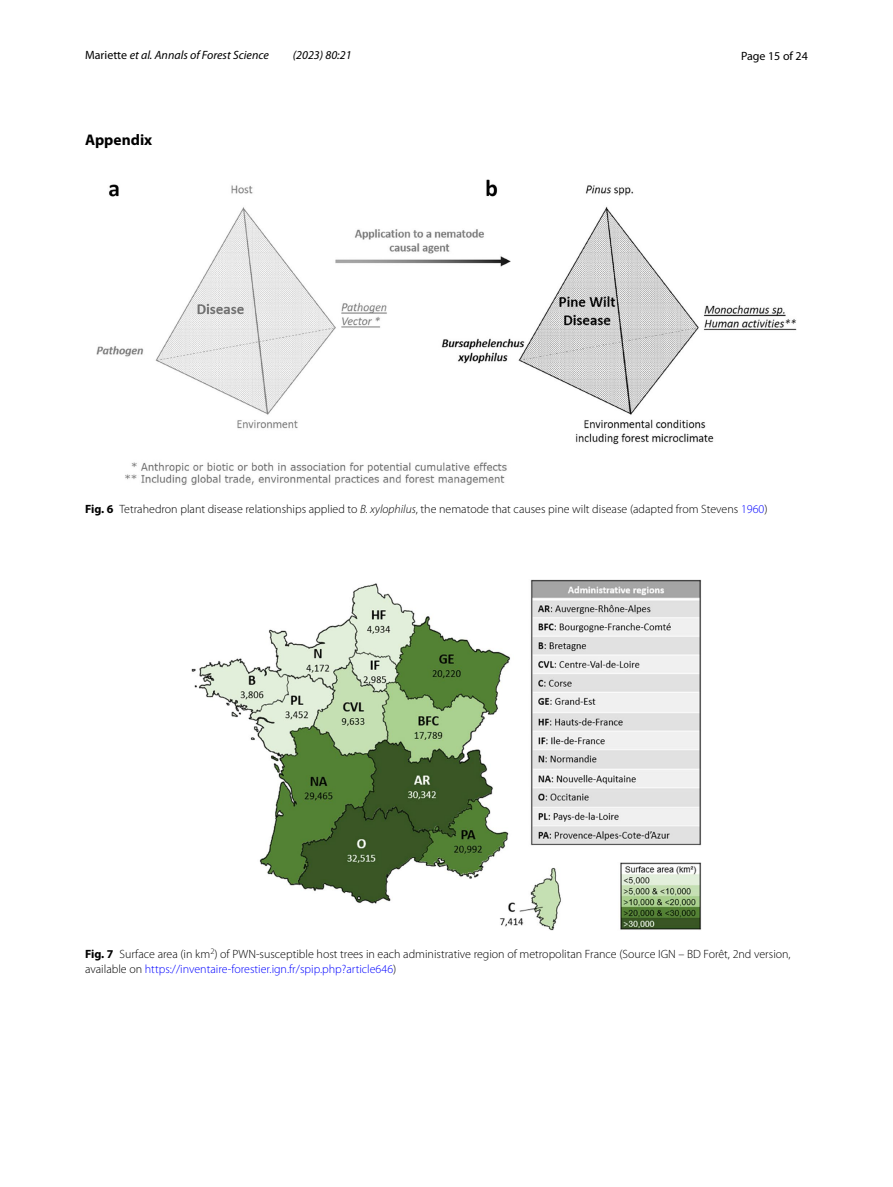
<style>
.page{position:relative;width:893px;height:1187px;background:#fff}
.page>*{position:absolute;margin:0;border:0;box-sizing:border-box;transform-origin:0 0}
.t1{font:700 15.45px "Myriad Pro";color:#000}
.t2{font:300 12px/15px "Myriad Pro";color:#000}
.t3{font:italic 12px "Myriad Pro";color:#000}
.t4{font:12px "Myriad Pro";color:#000}
.s1{font-style:normal}
.s2{font-weight:700}
.s3{font-style:italic}
.s4{color:#00f}
</style>
<div class="page">
<img style="left:96px;top:179px;width:701px;height:306px">
<img style="left:191px;top:579px;width:511px;height:351px">
<p class="t3" style="left:85px;top:48px;width:185px"><span class="s1">Mariette</span> et al. Annals of Forest Science</p>
<p class="t3" style="left:293px;top:48px;width:60px">(2023) 80:21</p>
<p class="t4" style="left:741px;top:48px;width:68px">Page 15 of 24</p>
<p class="t1" style="left:85px;top:129px;width:69px">Appendix</p>
<p class="t2" style="left:85px;top:502px;width:684px"><span class="s2">Fig. 6</span> Tetrahedron plant disease relationships applied to <span class="s3">B. xylophilus</span>, the nematode that causes pine wilt disease (adapted from Stevens <span class="s4">1960</span>)</p>
<p class="t2" style="left:85px;top:947px;width:707px"><span class="s2">Fig. 7</span> Surface area (in km<sup>2</sup>) of PWN-susceptible host trees in each administrative region of metropolitan France (Source IGN – BD Forêt, 2nd version, available on <span class="s4">https://inventaire- forestier.ign.fr/spip.php?article646</span>)</p>
</div>
